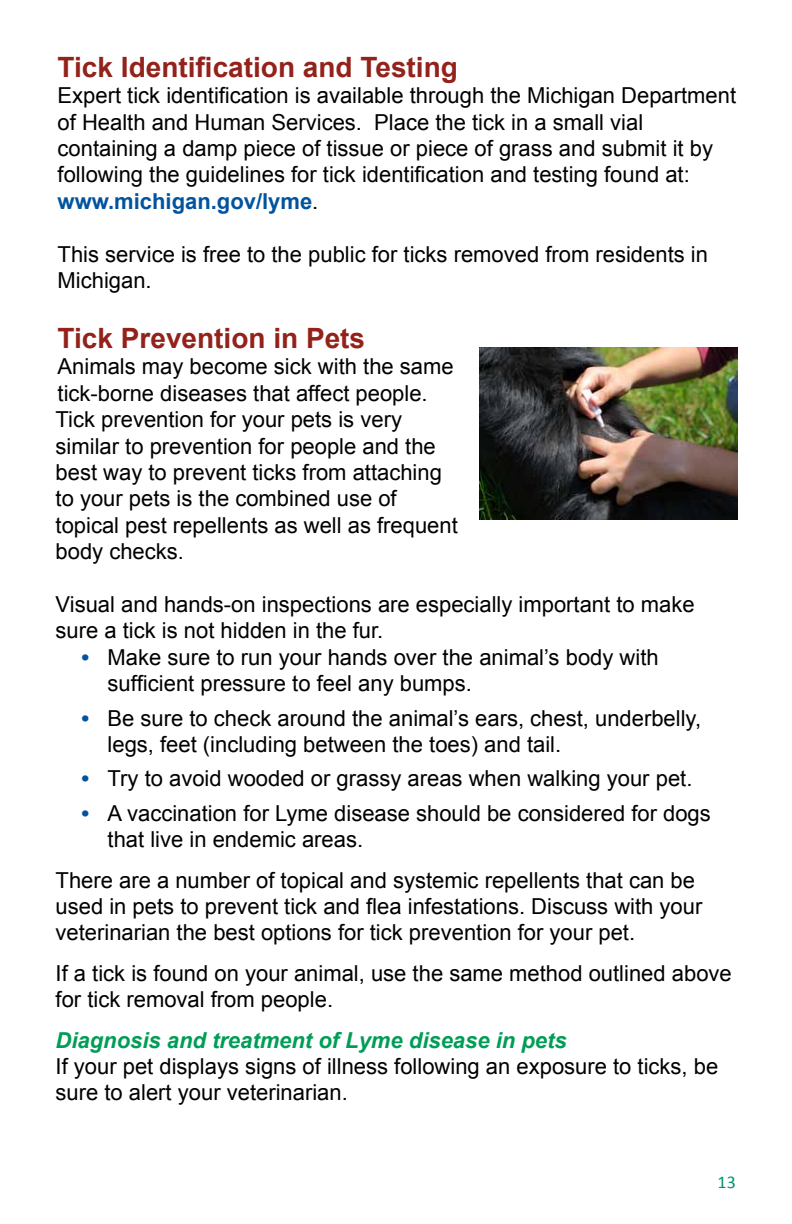
<style>
.page{position:relative;width:792px;height:1224px;background:#fff}
.page>*{position:absolute;margin:0;border:0;box-sizing:border-box;transform-origin:0 0}
.t1{font:700 28px "Arial";color:#93221b}
.t2{font:22px/26.4px "Arial";color:#000}
.t3{font:italic 700 22px "Arial";color:#009d57}
.t4{font:18px "Calibri";color:#009370}
.s1{font-weight:700;color:#00539f}
</style>
<div class="page">
<img style="left:480px;top:347px;width:258px;height:173px">
<p class="t1" style="left:58px;top:48px;width:402px">Tick Identification and Testing</p>
<p class="t2" style="left:58px;top:82px;width:680px">Expert tick identification is available through the Michigan Department of Health and Human Services. Place the tick in a small vial containing a damp piece of tissue or piece of grass and submit it by following the guidelines for tick identification and testing found at: <span class="s1">www.michigan.gov/lyme</span>.</p>
<p class="t2" style="left:58px;top:241px;width:652px">This service is free to the public for ticks removed from residents in<br>Michigan.</p>
<p class="t1" style="left:58px;top:319px;width:309px">Tick Prevention in Pets</p>
<p class="t2" style="left:56px;top:354px;width:404px">Animals may become sick with the same tick-borne diseases that affect people.<br>Tick prevention for your pets is very similar to prevention for people and the best way to prevent ticks from attaching to your pets is the combined use of topical pest repellents as well as frequent body checks.</p>
<p class="t2" style="left:56px;top:591px;width:641px">Visual and hands-on inspections are especially important to make sure a tick is not hidden in the fur.</p>
<p class="t2" style="left:108px;top:644px;width:553px;text-indent:-26px"><span class="s1">•</span> Make sure to run your hands over the animal’s body with sufficient pressure to feel any bumps.</p>
<p class="t2" style="left:108px;top:705px;width:595px;text-indent:-26px"><span class="s1">•</span> Be sure to check around the animal’s ears, chest, underbelly, legs, feet (including between the toes) and tail.</p>
<p class="t2" style="left:82px;top:766px;width:612px"><span class="s1">•</span> Try to avoid wooded or grassy areas when walking your pet.</p>
<p class="t2" style="left:108px;top:800px;width:605px;text-indent:-26px"><span class="s1">•</span> A vaccination for Lyme disease should be considered for dogs that live in endemic areas.</p>
<p class="t2" style="left:56px;top:867px;width:648px">There are a number of topical and systemic repellents that can be used in pets to prevent tick and flea infestations. Discuss with your veterinarian the best options for tick prevention for your pet.</p>
<p class="t2" style="left:56px;top:960px;width:678px">If a tick is found on your animal, use the same method outlined above for tick removal from people.</p>
<p class="t3" style="left:56px;top:1025px;width:513px">Diagnosis and treatment of Lyme disease in pets</p>
<p class="t2" style="left:56px;top:1053px;width:664px">If your pet displays signs of illness following an exposure to ticks, be sure to alert your veterinarian.</p>
<p class="t4" style="left:718px;top:1171px;width:20px">13</p>
</div>
